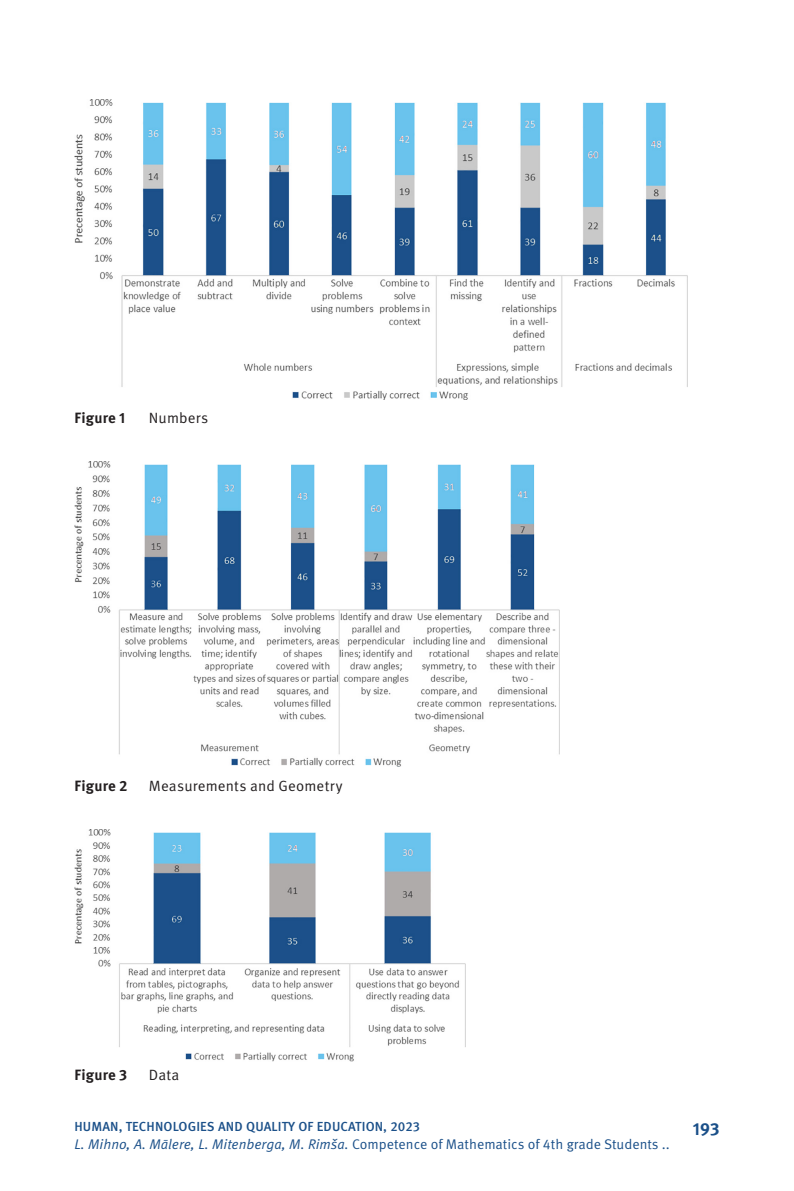
<style>
.page{position:relative;width:794px;height:1191px;background:#fff}
.page>*{position:absolute;margin:0;border:0;box-sizing:border-box;transform-origin:0 0}
.t1{font:700 17.5px "Meta Pro";color:#1b5089}
.Attels_paraksts{font:14.88px "Meta Pro";letter-spacing:.01em;color:#231f20}
.Attels_paraksts-2{font:700 14.88px "Meta Pro";letter-spacing:.01em;color:#231f20}
.t2{font:14px "Meta Pro";color:#1b5089}
.t3{font:500 13.12px "Meta Pro";letter-spacing:.01em;color:#1b5089}
.s1{font-style:italic}
</style>
<div class="page">
<img style="left:74px;top:99px;width:613px;height:300px">
<img style="left:74px;top:462px;width:486px;height:304px">
<img style="left:74px;top:829px;width:391px;height:232px">
<p class="Attels_paraksts-2" style="left:74px;top:408px;width:53px">Figure 1</p>
<p class="Attels_paraksts" style="left:149px;top:408px;width:61px">Numbers</p>
<p class="Attels_paraksts-2" style="left:74px;top:776px;width:55px">Figure 2</p>
<p class="Attels_paraksts" style="left:149px;top:776px;width:195px">Measurements and Geometry</p>
<p class="Attels_paraksts-2" style="left:74px;top:1065px;width:54px">Figure 3</p>
<p class="Attels_paraksts" style="left:149px;top:1065px;width:32px">Data</p>
<p class="t3" style="left:74px;top:1118px;width:347px">HUMAN, TECHNOLOGIES AND QUALITY OF EDUCATION, 2023</p>
<p class="t2" style="left:74px;top:1135px;width:597px"><span class="s1">L. Mihno, A. Mālere, L. Mitenberga, M. Rimša.</span> Competence of Mathematics of 4th grade Students ..</p>
<p class="t1" style="left:693px;top:1117px;width:28px">193</p>
</div>
